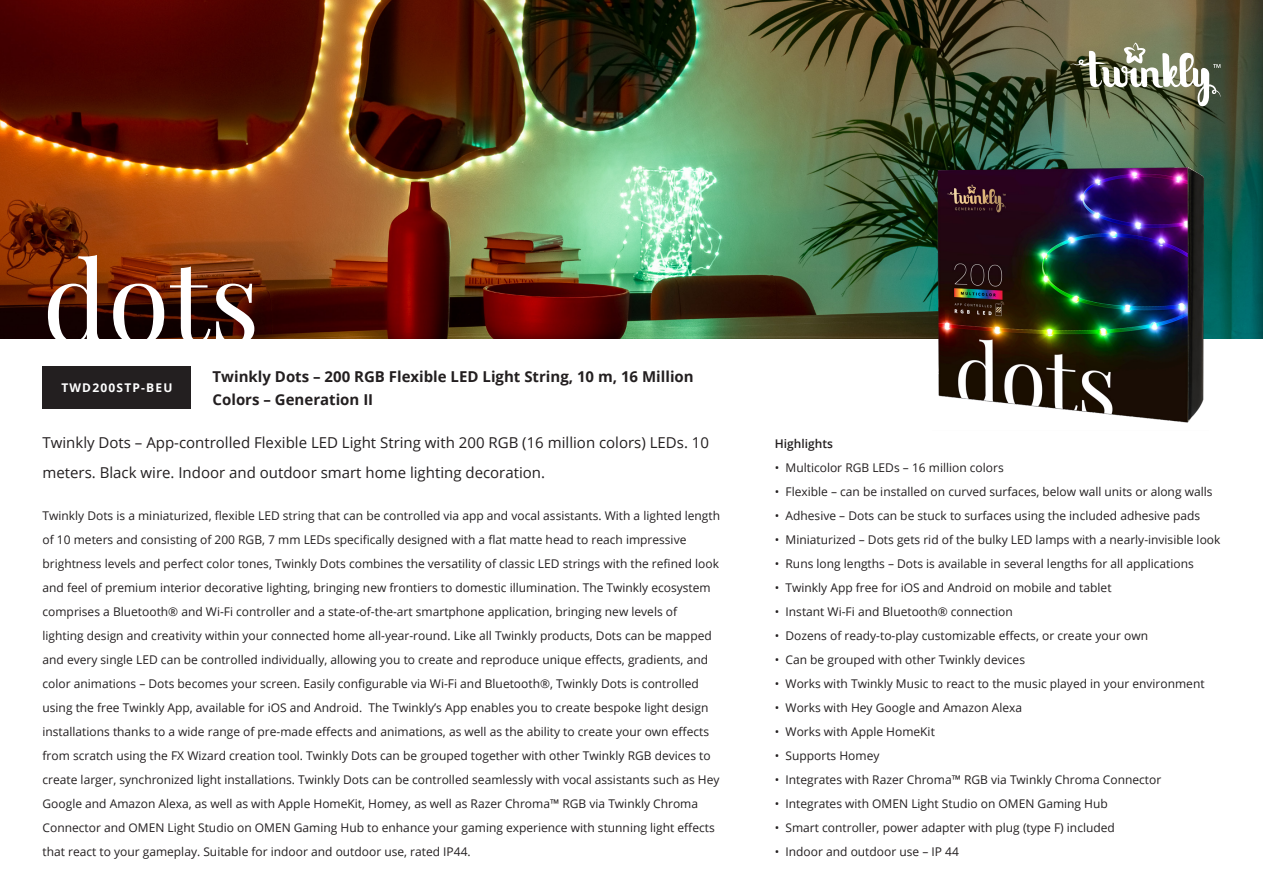
<style>
.page{position:relative;width:1263px;height:893px;background:#fff}
.page>*{position:absolute;margin:0;border:0;box-sizing:border-box;transform-origin:0 0}
.t1{font:112.5px "Playfair Display";color:#fff}
.t2{font:15px/30px "Open Sans";color:#231f20}
.t3{font:700 15px/22.5px "Open Sans";color:#231f20}
.t4{font:12px/24px "Open Sans";color:#231f20}
.t5{font:700 12px "Open Sans";letter-spacing:.1em;color:#fff}
.t6{font:600 12px "Open Sans";color:#231f20}
</style>
<div class="page">
<img style="left:0;top:0;width:1263px;height:339px">
<div style="left:43px;top:366px;width:148px;height:43px;background:#231f20"></div>
<svg style="left:1070px;top:43px;width:150px;height:63px"></svg>
<img style="left:932px;top:157px;width:276px;height:266px">
<p class="t1" style="left:43px;top:213px;width:219px">dots</p>
<p class="t3" style="left:213px;top:365px;width:483px">Twinkly Dots – 200 RGB Flexible LED Light String, 10 m, 16 Million<br>Colors – Generation II</p>
<p class="t2" style="left:43px;top:427px;width:668px">Twinkly Dots – App-controlled Flexible LED Light String with 200 RGB (16 million colors) LEDs. 10 meters. Black wire. Indoor and outdoor smart home lighting decoration.</p>
<p class="t6" style="left:775px;top:435px;width:60px">Highlights</p>
<p class="t5" style="left:61px;top:379px;width:113px">TWD200STP-BEU</p>
<p class="t4" style="left:775px;top:455px;width:230px">• Multicolor RGB LEDs – 16 million colors</p>
<p class="t4" style="left:775px;top:479px;width:439px">• Flexible – can be installed on curved surfaces, below wall units or along walls</p>
<p class="t4" style="left:775px;top:503px;width:427px">• Adhesive – Dots can be stuck to surfaces using the included adhesive pads</p>
<p class="t4" style="left:775px;top:527px;width:447px">• Miniaturized – Dots gets rid of the bulky LED lamps with a nearly-invisible look</p>
<p class="t4" style="left:775px;top:551px;width:420px">• Runs long lengths – Dots is available in several lengths for all applications</p>
<p class="t4" style="left:775px;top:575px;width:338px">• Twinkly App free for iOS and Android on mobile and tablet</p>
<p class="t4" style="left:775px;top:599px;width:239px">• Instant Wi-Fi and Bluetooth® connection</p>
<p class="t4" style="left:775px;top:623px;width:375px">• Dozens of ready-to-play customizable effects, or create your own</p>
<p class="t4" style="left:775px;top:647px;width:252px">• Can be grouped with other Twinkly devices</p>
<p class="t4" style="left:775px;top:671px;width:431px">• Works with Twinkly Music to react to the music played in your environment</p>
<p class="t4" style="left:775px;top:695px;width:249px">• Works with Hey Google and Amazon Alexa</p>
<p class="t4" style="left:775px;top:719px;width:161px">• Works with Apple HomeKit</p>
<p class="t4" style="left:775px;top:743px;width:106px">• Supports Homey</p>
<p class="t4" style="left:775px;top:767px;width:388px">• Integrates with Razer Chroma™ RGB via Twinkly Chroma Connector</p>
<p class="t4" style="left:775px;top:791px;width:334px">• Integrates with OMEN Light Studio on OMEN Gaming Hub</p>
<p class="t4" style="left:775px;top:815px;width:341px">• Smart controller, power adapter with plug (type F) included</p>
<p class="t4" style="left:775px;top:839px;width:185px">• Indoor and outdoor use – IP 44</p>
<p class="t4" style="left:43px;top:503px;width:679px">Twinkly Dots is a miniaturized, flexible LED string that can be controlled via app and vocal assistants. With a lighted length of 10 meters and consisting of 200 RGB, 7 mm LEDs specifically designed with a flat matte head to reach impressive brightness levels and perfect color tones, Twinkly Dots combines the versatility of classic LED strings with the refined look and feel of premium interior decorative lighting, bringing new frontiers to domestic illumination. The Twinkly ecosystem comprises a Bluetooth® and Wi-Fi controller and a state-of-the-art smartphone application, bringing new levels of lighting design and creativity within your connected home all-year-round. Like all Twinkly products, Dots can be mapped and every single LED can be controlled individually, allowing you to create and reproduce unique effects, gradients, and color animations – Dots becomes your screen. Easily configurable via Wi-Fi and Bluetooth®, Twinkly Dots is controlled using the free Twinkly App, available for iOS and Android. The Twinkly’s App enables you to create bespoke light design installations thanks to a wide range of pre-made effects and animations, as well as the ability to create your own effects from scratch using the FX Wizard creation tool. Twinkly Dots can be grouped together with other Twinkly RGB devices to create larger, synchronized light installations. Twinkly Dots can be controlled seamlessly with vocal assistants such as Hey Google and Amazon Alexa, as well as with Apple HomeKit, Homey, as well as Razer Chroma™ RGB via Twinkly Chroma Connector and OMEN Light Studio on OMEN Gaming Hub to enhance your gaming experience with stunning light effects that react to your gameplay. Suitable for indoor and outdoor use, rated IP44.</p>
</div>
